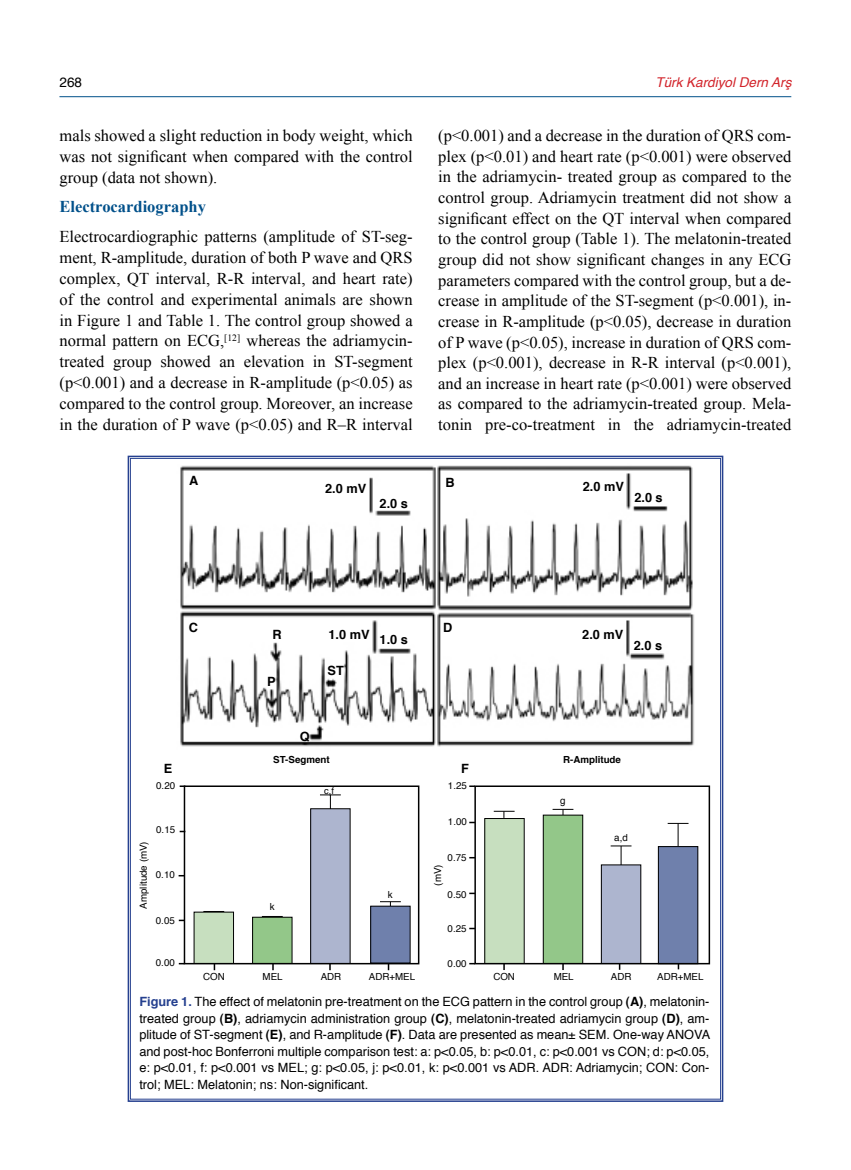
<style>
.page{position:relative;width:851px;height:1170px;background:#fff}
.page>*{position:absolute;margin:0;border:0;box-sizing:border-box;transform-origin:0 0}
.t1{font:16.5px/20.7px "Times New Roman";color:#000;text-align:justify}
.t2{font:700 16.5px "Times New Roman";color:#00508a}
.t3{font:italic 13.5px "Helvetica";color:#d2232a}
.t4{font:13.5px "Helvetica";color:#000}
.t5{font:12.75px/16.5px "Helvetica";color:#000;text-align:justify}
.t6{font:700 12.75px "Helvetica";color:#000}
.t7{font:9.75px "Helvetica";color:#000}
.t8{font:700 9.75px "Helvetica";color:#000}
.t9{font:9.15px "Helvetica";color:#000}
.s1{font-weight:700;color:#25408f}
.s2{font-weight:700}
</style>
<div class="page">
<hr style="left:59px;top:96px;width:732px;height:1px;background:#00508a">
<svg style="left:127px;top:455px;width:597px;height:647px"></svg>
<hr style="left:330px;top:794px;width:1px;height:41px;background:#000">
<svg style="left:272px;top:964px;width:2px;height:6px"></svg>
<svg style="left:329px;top:964px;width:2px;height:6px"></svg>
<svg style="left:387px;top:964px;width:2px;height:6px"></svg>
<svg style="left:178px;top:874px;width:6px;height:2px"></svg>
<div style="left:194px;top:912px;width:39px;height:51px;background:#c7dfbf"></div>
<div style="left:194px;top:911px;width:40px;height:52px;border:1px solid #000"></div>
<div style="left:252px;top:917px;width:40px;height:46px;background:#93c789"></div>
<div style="left:252px;top:916px;width:40px;height:47px;border:1px solid #000"></div>
<div style="left:310px;top:808px;width:40px;height:155px;background:#adb5cf"></div>
<div style="left:310px;top:808px;width:40px;height:155px;border:1px solid #000"></div>
<div style="left:484px;top:818px;width:40px;height:145px;background:#c7dfbf"></div>
<div style="left:484px;top:818px;width:40px;height:145px;border:1px solid #000"></div>
<svg style="left:203px;top:911px;width:21px;height:1px"></svg>
<svg style="left:262px;top:916px;width:21px;height:1px"></svg>
<svg style="left:320px;top:794px;width:21px;height:1px"></svg>
<hr style="left:390px;top:901px;width:1px;height:40px;background:#000">
<svg style="left:380px;top:901px;width:21px;height:1px"></svg>
<hr style="left:562px;top:809px;width:1px;height:40px;background:#000">
<hr style="left:620px;top:845px;width:1px;height:41px;background:#000">
<hr style="left:677px;top:823px;width:1px;height:40px;background:#000">
<svg style="left:493px;top:810px;width:21px;height:7px"></svg>
<svg style="left:552px;top:809px;width:21px;height:1px"></svg>
<svg style="left:610px;top:845px;width:21px;height:1px"></svg>
<svg style="left:667px;top:823px;width:21px;height:1px"></svg>
<div style="left:543px;top:815px;width:39px;height:148px;background:#93c789"></div>
<div style="left:543px;top:814px;width:40px;height:149px;border:1px solid #000"></div>
<div style="left:601px;top:864px;width:39px;height:99px;background:#adb5cf"></div>
<div style="left:601px;top:864px;width:40px;height:99px;border:1px solid #000"></div>
<div style="left:658px;top:846px;width:39px;height:117px;background:#6f80ac"></div>
<div style="left:658px;top:846px;width:40px;height:117px;border:1px solid #000"></div>
<div style="left:474px;top:785px;width:236px;height:179px;border:2px solid #000"></div>
<div style="left:370px;top:906px;width:40px;height:56px;background:#6f80ac"></div>
<div style="left:370px;top:905px;width:40px;height:58px;border:1px solid #000"></div>
<div style="left:184px;top:785px;width:235px;height:179px;border:2px solid #000"></div>
<img style="left:176px;top:463px;width:523px;height:287px">
<p class="t4" style="left:60px;top:73px;width:24px">268</p>
<p class="t3" style="left:655px;top:71px;width:137px">Türk Kardiyol Dern Arş</p>
<p class="t1" style="left:438px;top:125px;width:354px">(p&lt;0.001) and a decrease in the duration of QRS com&shy;plex (p&lt;0.01) and heart rate (p&lt;0.001) were observed in the adriamycin- treated group as compared to the control group. Adriamycin treatment did not show a significant effect on the QT interval when compared to the control group (Table 1). The melatonin-treated group did not show significant changes in any ECG parameters compared with the control group, but a de&shy;crease in amplitude of the ST-segment (p&lt;0.001), in&shy;crease in R-amplitude (p&lt;0.05), decrease in duration of P wave (p&lt;0.05), increase in duration of QRS com&shy;plex (p&lt;0.001), decrease in R-R interval (p&lt;0.001), and an increase in heart rate (p&lt;0.001) were observed as compared to the adriamycin-treated group. Mela&shy;tonin pre-co-treatment in the adriamycin-treated</p>
<p class="t1" style="left:60px;top:125px;width:354px">mals showed a slight reduction in body weight, which was not significant when compared with the control group (data not shown).</p>
<p class="t2" style="left:60px;top:195px;width:148px">Electrocardiography</p>
<p class="t1" style="left:60px;top:226px;width:354px">Electrocardiographic patterns (amplitude of ST-seg&shy;ment, R-amplitude, duration of both P wave and QRS complex, QT interval, R-R interval, and heart rate) of the control and experimental animals are shown in Figure 1 and Table 1. The control group showed a normal pattern on ECG,<sup>[12]</sup> whereas the adriamycin&shy;treated group showed an elevation in ST-segment (p&lt;0.001) and a decrease in R-amplitude (p&lt;0.05) as compared to the control group. Moreover, an increase in the duration of P wave (p&lt;0.05) and R–R interval</p>
<p class="t6" style="left:189px;top:472px;width:11px">A</p>
<p class="t6" style="left:189px;top:619px;width:11px">C</p>
<p class="t6" style="left:445px;top:473px;width:11px">B</p>
<p class="t6" style="left:325px;top:480px;width:43px">2.0 mV</p>
<p class="t6" style="left:582px;top:478px;width:43px">2.0 mV</p>
<p class="t6" style="left:379px;top:494px;width:30px">2.0 s</p>
<p class="t6" style="left:634px;top:488px;width:30px">2.0 s</p>
<p class="t6" style="left:272px;top:625px;width:11px">R</p>
<p class="t6" style="left:267px;top:672px;width:10px">P</p>
<p class="t6" style="left:328px;top:625px;width:43px">1.0 mV</p>
<p class="t6" style="left:327px;top:662px;width:18px">ST</p>
<p class="t6" style="left:379px;top:630px;width:30px">1.0 s</p>
<p class="t6" style="left:300px;top:727px;width:11px">Q</p>
<p class="t6" style="left:443px;top:619px;width:11px">D</p>
<p class="t6" style="left:582px;top:625px;width:43px">2.0 mV</p>
<p class="t6" style="left:633px;top:636px;width:30px">2.0 s</p>
<p class="t8" style="left:273px;top:752px;width:58px">ST-Segment</p>
<p class="t8" style="left:563px;top:752px;width:59px">R-Amplitude</p>
<p class="t7" style="left:560px;top:793px;width:7px">g</p>
<p class="t7" style="left:614px;top:831px;width:15px">a,d</p>
<p class="t6" style="left:164px;top:760px;width:10px">E</p>
<p class="t6" style="left:461px;top:760px;width:9px">F</p>
<p class="t7" style="left:156px;top:779px;width:20px">0.20</p>
<p class="t7" style="left:448px;top:779px;width:20px">1.25</p>
<p class="t7" style="left:448px;top:814px;width:20px">1.00</p>
<p class="t7" style="left:447px;top:851px;width:20px">0.75</p>
<p class="t9" style="left:324px;top:784px;width:11px">c,f</p>
<p class="t7" style="left:156px;top:823px;width:20px">0.15</p>
<p class="t7" style="left:156px;top:868px;width:20px">0.10</p>
<p class="t7" style="left:156px;top:913px;width:20px">0.05</p>
<p class="t7" style="left:156px;top:956px;width:20px">0.00</p>
<p class="t7" style="left:137px;top:908px;width:69px;rotate:-90deg">Amplitude (mV)</p>
<p class="t7" style="left:431px;top:885px;width:23px;rotate:-90deg">(mV)</p>
<p class="t7" style="left:388px;top:887px;width:6px">k</p>
<p class="t7" style="left:447px;top:887px;width:20px">0.50</p>
<p class="t7" style="left:270px;top:899px;width:6px">k</p>
<p class="t7" style="left:447px;top:921px;width:20px">0.25</p>
<p class="t7" style="left:447px;top:956px;width:20px">0.00</p>
<p class="t7" style="left:203px;top:970px;width:23px">CON</p>
<p class="t7" style="left:262px;top:970px;width:22px">MEL</p>
<p class="t7" style="left:320px;top:970px;width:22px">ADR</p>
<p class="t7" style="left:369px;top:970px;width:48px">ADR+MEL</p>
<p class="t7" style="left:493px;top:970px;width:23px">CON</p>
<p class="t7" style="left:553px;top:970px;width:22px">MEL</p>
<p class="t7" style="left:610px;top:970px;width:22px">ADR</p>
<p class="t7" style="left:657px;top:970px;width:48px">ADR+MEL</p>
<p class="t5" style="left:139px;top:994px;width:572px"><span class="s1">Figure 1.</span> The effect of melatonin pre-treatment on the ECG pattern in the control group <span class="s2">(A)</span>, melatonin&shy;treated group <span class="s2">(B)</span>, adriamycin administration group <span class="s2">(C)</span>, melatonin-treated adriamycin group <span class="s2">(D)</span>, am&shy;plitude of ST-segment <span class="s2">(E)</span>, and R-amplitude <span class="s2">(F)</span>. Data are presented as mean± SEM. One-way ANOVA and post-hoc Bonferroni multiple comparison test: a: p&lt;0.05, b: p&lt;0.01, c: p&lt;0.001 vs CON; d: p&lt;0.05, e: p&lt;0.01, f: p&lt;0.001 vs MEL; g: p&lt;0.05, j: p&lt;0.01, k: p&lt;0.001 vs ADR. ADR: Adriamycin; CON: Con&shy;trol; MEL: Melatonin; ns: Non-significant.</p>
</div>
